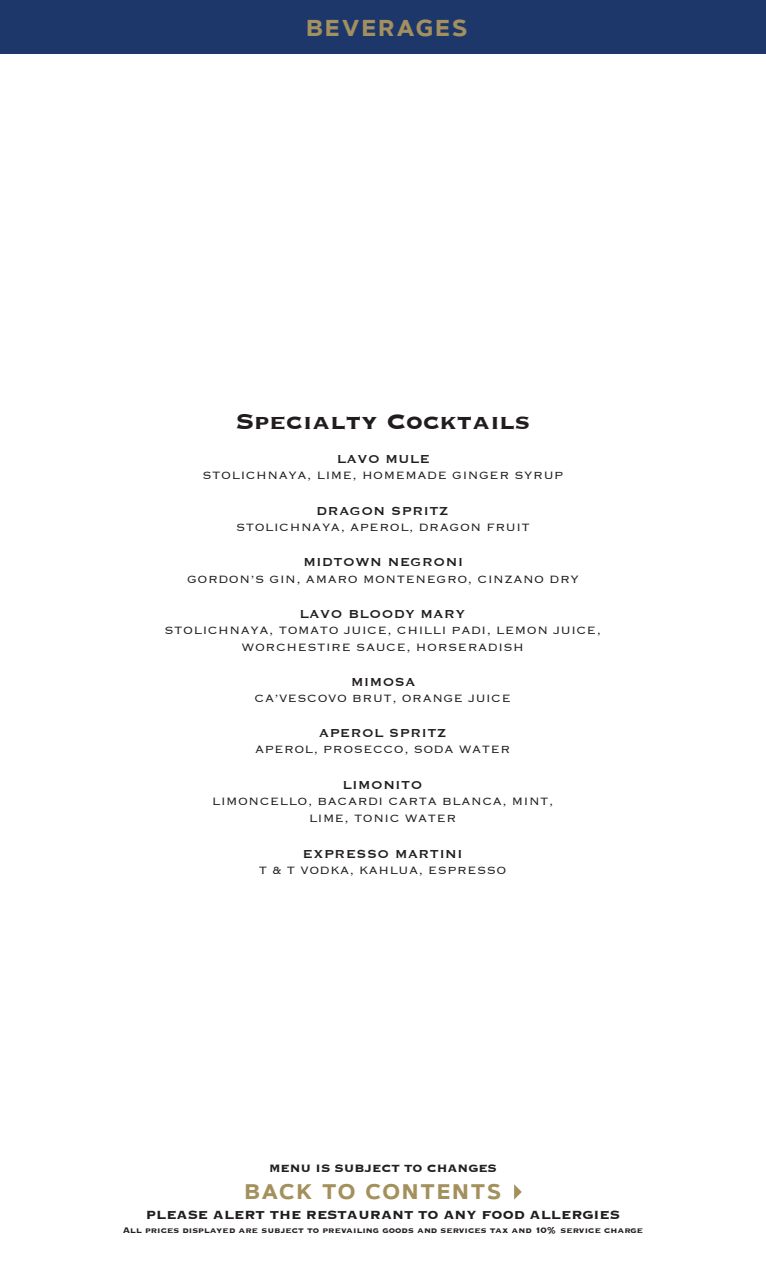
<style>
.page{position:relative;width:766px;height:1262px;background:#fff}
.page>*{position:absolute;margin:0;border:0;box-sizing:border-box;transform-origin:0 0}
.t1{font:700 27.5px "Copperplate";color:#211d1e}
.t2{font:700 23px "Artegra Sans";letter-spacing:.1em;color:#a2905f}
.t3{font:700 21.12px "Artegra Sans";letter-spacing:.1em;color:#a3905c}
.t4{font:700 15.38px "Copperplate";color:#211d1e}
.t5{font:15px "Copperplate";letter-spacing:.04em;color:#211d1e}
.t6{font:700 13.88px "Copperplate";color:#211e1e}
.t7{font:300 13.75px/16.5px "Copperplate";letter-spacing:.04em;color:#211d1e;text-align:center}
.t8{font:700 10.5px "Copperplate";color:#221d1e}
</style>
<div class="page">
<svg style="left:514px;top:1184px;width:7px;height:15px"></svg>
<div style="left:0;top:0;width:765px;height:53px;background:#1d376b"></div>
<h2 class="t2" style="left:306px;top:11px;width:162px">BEVERAGES</h2>
<h1 class="t1" style="left:236px;top:404px;width:296px">Specialty Cocktails</h1>
<p class="t5" style="left:337px;top:449px;width:94px">LAVO MULE</p>
<p class="t7" style="left:202px;top:466px;width:362px">STOLICHNAYA, LIME, HOMEMADE GINGER SYRUP</p>
<p class="t5" style="left:316px;top:501px;width:133px">DRAGON SPRITZ</p>
<p class="t7" style="left:236px;top:518px;width:295px">STOLICHNAYA, APEROL, DRAGON FRUIT</p>
<p class="t5" style="left:303px;top:552px;width:161px">MIDTOWN NEGRONI</p>
<p class="t7" style="left:187px;top:570px;width:393px">GORDON’S GIN, AMARO MONTENEGRO, CINZANO DRY</p>
<p class="t5" style="left:300px;top:604px;width:166px">LAVO BLOODY MARY</p>
<p class="t7" style="left:164px;top:621px;width:437px">STOLICHNAYA, TOMATO JUICE, CHILLI PADI, LEMON JUICE,<br>WORCHESTIRE SAUCE, HORSERADISH</p>
<p class="t5" style="left:351px;top:672px;width:66px">MIMOSA</p>
<p class="t7" style="left:254px;top:689px;width:258px">CA’VESCOVO BRUT, ORANGE JUICE</p>
<p class="t5" style="left:319px;top:723px;width:128px">APEROL SPRITZ</p>
<p class="t7" style="left:255px;top:740px;width:257px">APEROL, PROSECCO, SODA WATER</p>
<p class="t5" style="left:343px;top:775px;width:81px">LIMONITO</p>
<p class="t7" style="left:212px;top:792px;width:342px">LIMONCELLO, BACARDI CARTA BLANCA, MINT,<br>LIME, TONIC WATER</p>
<p class="t5" style="left:303px;top:844px;width:161px">EXPRESSO MARTINI</p>
<p class="t7" style="left:259px;top:861px;width:249px">T &amp; T VODKA, KAHLUA, ESPRESSO</p>
<p class="t6" style="left:269px;top:1159px;width:229px">MENU IS SUBJECT TO CHANGES</p>
<h3 class="t3" style="left:245px;top:1176px;width:258px">BACK TO CONTENTS</h3>
<p class="t4" style="left:146px;top:1205px;width:475px">PLEASE ALERT THE RESTAURANT TO ANY FOOD ALLERGIES</p>
<p class="t8" style="left:123px;top:1223px;width:522px">All prices displayed are subject to prevailing goods and services tax and 10% service charge</p>
</div>
